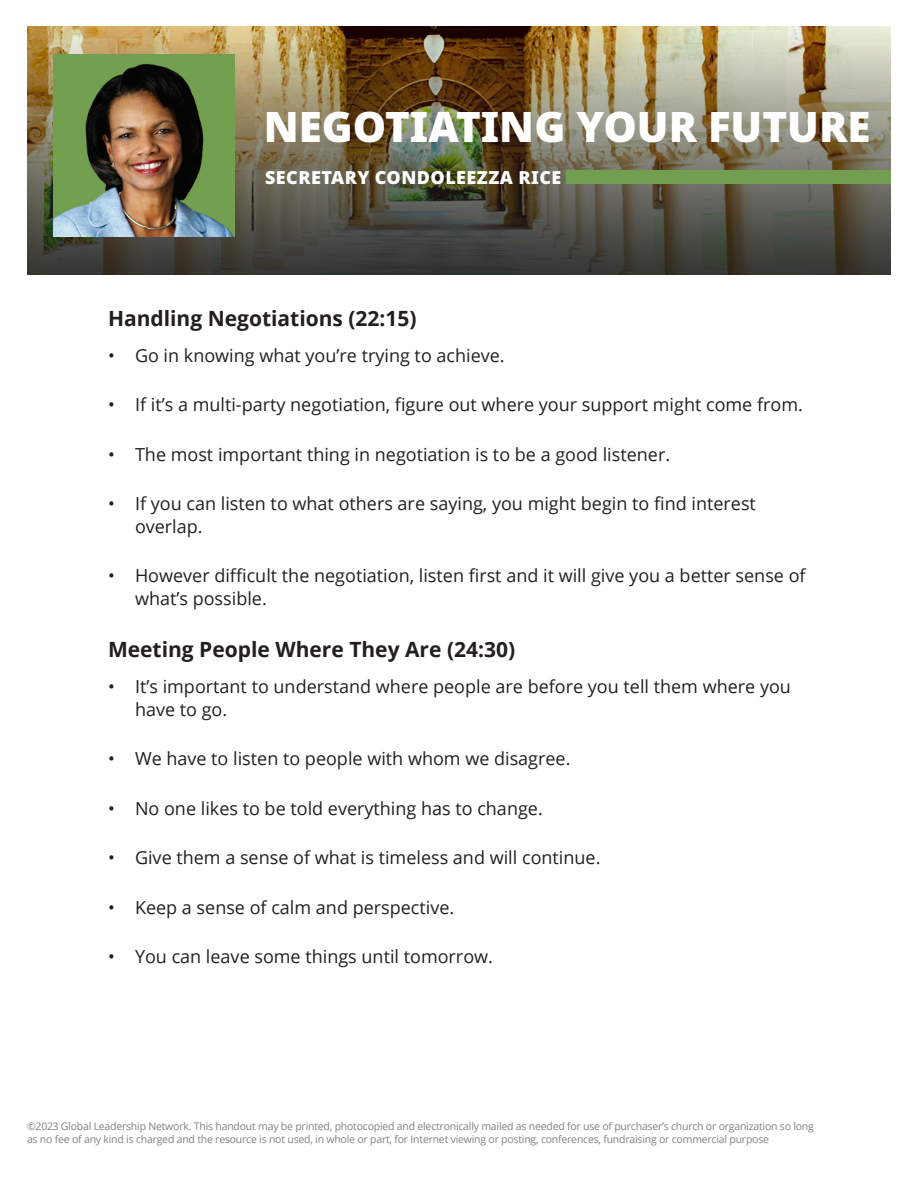
<style>
.page{position:relative;width:918px;height:1188px;background:#fff}
.page>*{position:absolute;margin:0;border:0;box-sizing:border-box;transform-origin:0 0}
.t1{font:900 42px "Noto Sans";color:#fff}
.Heading_1{font:700 21px "Open Sans";color:#231f20}
.t2{font:18px/22.5px "Open Sans";color:#231f20}
.t3{font:900 18px "Noto Sans";letter-spacing:.025em;color:#fff}
.t4{font:10.5px/13.5px "Open Sans";letter-spacing:-.02em;color:#808285}
</style>
<div class="page">
<img style="left:27px;top:26px;width:864px;height:248px">
<img style="left:53px;top:55px;width:181px;height:182px">
<div style="left:567px;top:170px;width:324px;height:14px;background:#729e4f"></div>
<p class="t1" style="left:264px;top:95px;width:608px">NEGOTIATING YOUR FUTURE</p>
<p class="t3" style="left:265px;top:164px;width:298px">SECRETARY CONDOLEEZZA RICE</p>
<p class="Heading_1" style="left:108px;top:304px;width:310px">Handling Negotiations (22:15)</p>
<p class="t2" style="left:108px;top:344px;width:398px">• Go in knowing what you’re trying to achieve.</p>
<p class="t2" style="left:108px;top:393px;width:696px">• If it’s a multi-party negotiation, figure out where your support might come from.</p>
<p class="t2" style="left:108px;top:443px;width:564px">• The most important thing in negotiation is to be a good listener.</p>
<p class="t2" style="left:135px;top:492px;width:622px;text-indent:-27px">• If you can listen to what others are saying, you might begin to find interest overlap.</p>
<p class="t2" style="left:135px;top:564px;width:672px;text-indent:-27px">• However difficult the negotiation, listen first and it will give you a better sense of what’s possible.</p>
<p class="Heading_1" style="left:108px;top:635px;width:409px">Meeting People Where They Are (24:30)</p>
<p class="t2" style="left:135px;top:675px;width:658px;text-indent:-27px">• It’s important to understand where people are before you tell them where you have to go.</p>
<p class="t2" style="left:108px;top:747px;width:464px">• We have to listen to people with whom we disagree.</p>
<p class="t2" style="left:108px;top:796px;width:436px">• No one likes to be told everything has to change.</p>
<p class="t2" style="left:108px;top:846px;width:494px">• Give them a sense of what is timeless and will continue.</p>
<p class="t2" style="left:108px;top:895px;width:348px">• Keep a sense of calm and perspective.</p>
<p class="t2" style="left:108px;top:945px;width:387px">• You can leave some things until tomorrow.</p>
<p class="t4" style="left:27px;top:1119px;width:788px">©2023 Global Leadership Network. This handout may be printed, photocopied and electronically mailed as needed for use of purchaser’s church or organization so long as no fee of any kind is charged and the resource is not used, in whole or part, for Internet viewing or posting, conferences, fundraising or commercial purpose</p>
</div>
